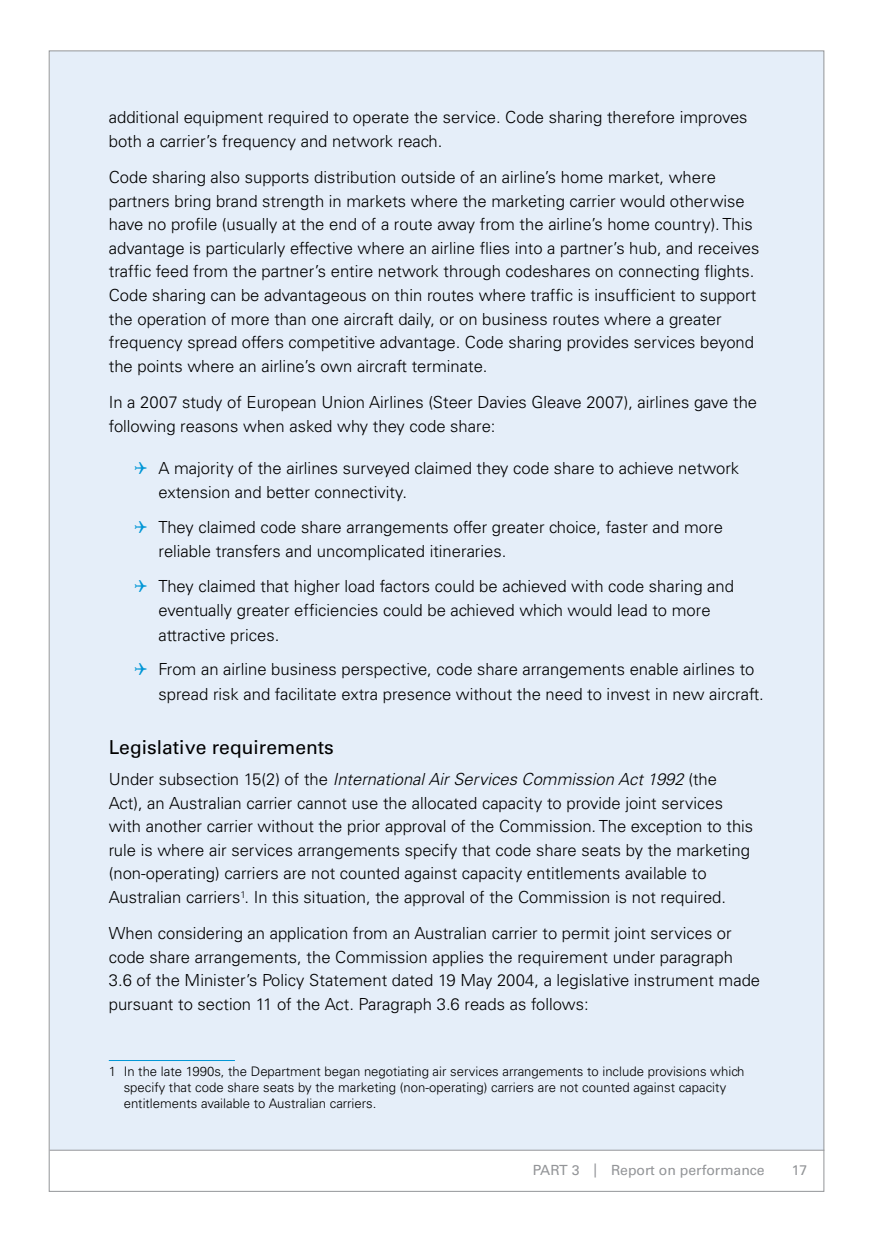
<style>
.page{position:relative;width:874px;height:1241px;background:#fff}
.page>*{position:absolute;margin:0;border:0;box-sizing:border-box;transform-origin:0 0}
.H3{font:19.25px "Univers";color:#000}
.Body{font:300 16.62px/23.6px "Univers";color:#000}
.t1{font:14px "Univers";color:#939598}
.t2{font:300 13.12px/15.8px "Univers";color:#000}
.s1{font-style:italic}
</style>
<div class="page">
<div style="left:50px;top:51px;width:773px;height:1098px;background:#e5eef9"></div>
<hr style="left:50px;top:1149px;width:773px;height:1px;background:#939598">
<hr style="left:109px;top:1059px;width:126px;height:1px;background:#0096d6">
<p class="Body" style="left:109px;top:105px;width:640px">additional equipment required to operate the service. Code sharing therefore improves both a carrier’s frequency and network reach.</p>
<p class="Body" style="left:109px;top:165px;width:651px">Code sharing also supports distribution outside of an airline’s home market, where partners bring brand strength in markets where the marketing carrier would otherwise have no profile (usually at the end of a route away from the airline’s home country). This advantage is particularly effective where an airline flies into a partner’s hub, and receives traffic feed from the partner’s entire network through codeshares on connecting flights.<br>Code sharing can be advantageous on thin routes where traffic is insufficient to support the operation of more than one aircraft daily, or on business routes where a greater frequency spread offers competitive advantage. Code sharing provides services beyond the points where an airline’s own aircraft terminate.</p>
<p class="Body" style="left:109px;top:390px;width:649px">In a 2007 study of European Union Airlines (Steer Davies Gleave 2007), airlines gave the following reasons when asked why they code share:</p>
<p class="Body" style="left:158px;top:455px;width:582px;line-height:24.5px">A majority of the airlines surveyed claimed they code share to achieve network extension and better connectivity.</p>
<p class="Body" style="left:158px;top:514px;width:565px;line-height:24.5px">They claimed code share arrangements offer greater choice, faster and more reliable transfers and uncomplicated itineraries.</p>
<p class="Body" style="left:158px;top:573px;width:576px;line-height:24.5px">They claimed that higher load factors could be achieved with code sharing and eventually greater efficiencies could be achieved which would lead to more attractive prices.</p>
<p class="Body" style="left:158px;top:656px;width:606px;line-height:24.5px">From an airline business perspective, code share arrangements enable airlines to spread risk and facilitate extra presence without the need to invest in new aircraft.</p>
<p class="H3" style="left:109px;top:735px;width:226px">Legislative requirements</p>
<p class="Body" style="left:109px;top:767px;width:645px">Under subsection 15(2) of the <span class="s1">International Air Services Commission Act 1992</span> (the Act), an Australian carrier cannot use the allocated capacity to provide joint services with another carrier without the prior approval of the Commission. The exception to this rule is where air services arrangements specify that code share seats by the marketing (non‑operating) carriers are not counted against capacity entitlements available to Australian carriers<sup>1</sup>. In this situation, the approval of the Commission is not required.</p>
<p class="Body" style="left:109px;top:921px;width:652px">When considering an application from an Australian carrier to permit joint services or code share arrangements, the Commission applies the requirement under paragraph 3.6 of the Minister’s Policy Statement dated 19 May 2004, a legislative instrument made pursuant to section 11 of the Act. Paragraph 3.6 reads as follows:</p>
<p class="t2" style="left:124px;top:1063px;width:622px;text-indent:-15px">1 In the late 1990s, the Department began negotiating air services arrangements to include provisions which specify that code share seats by the marketing (non-operating) carriers are not counted against capacity entitlements available to Australian carriers.</p>
<p class="t1" style="left:532px;top:1161px;width:233px">PART 3 | Report on performance</p>
<p class="t1" style="left:791px;top:1161px;width:17px">17</p>
</div>
